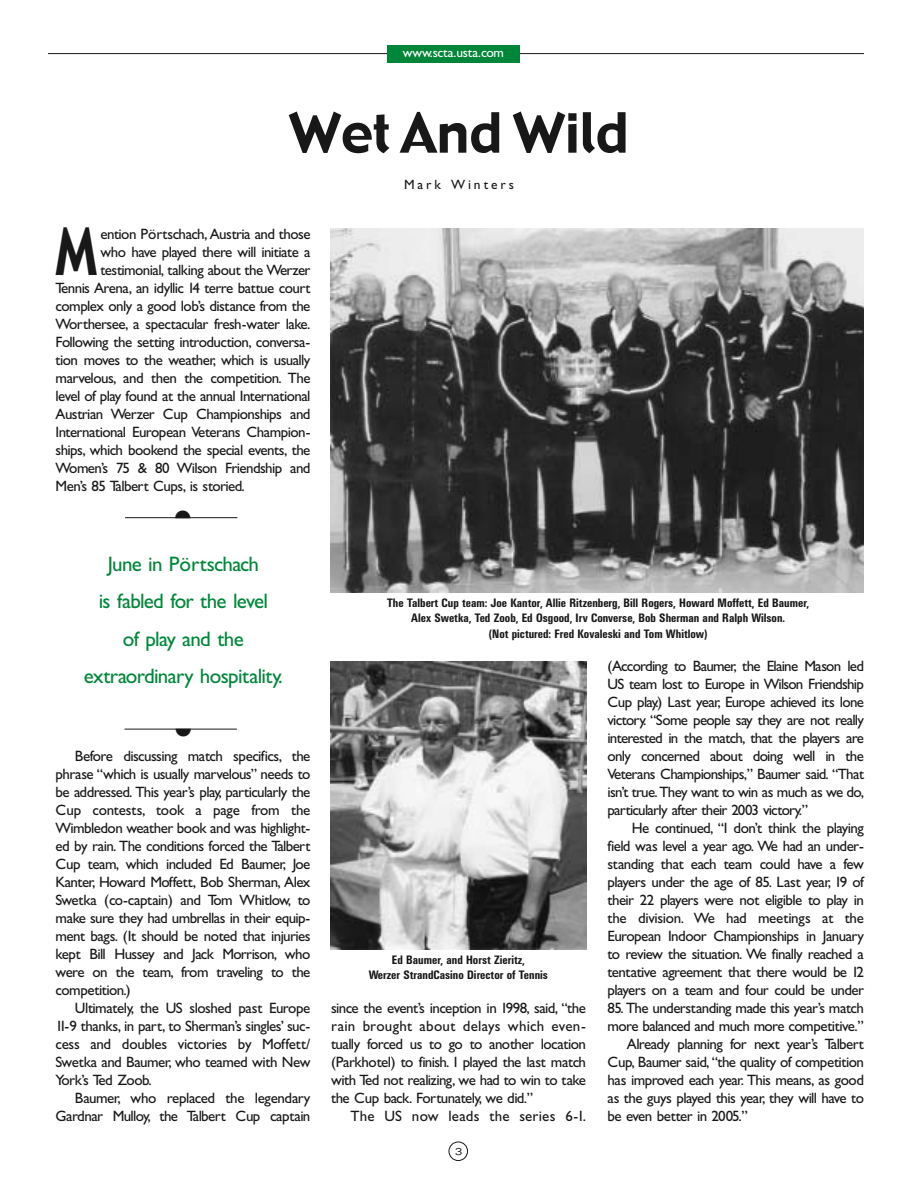
<style>
.page{position:relative;width:918px;height:1188px;background:#fff}
.page>*{position:absolute;margin:0;border:0;box-sizing:border-box;transform-origin:0 0}
.t1{font:63.6px "Gadget";color:#181819;scale:.75 1}
.t2{font:54px "Gadget";color:#181819}
.t3{font:21px/37.5px "Gill Sans";letter-spacing:-.035em;color:#008639;text-align:center}
.t4{font:15px/18px "Gill Sans";letter-spacing:-.035em;color:#181819;text-align:justify}
.t5{font:15px "Gill Sans";letter-spacing:.015em;color:#181819}
.t6{font:13.5px "Gill Sans";letter-spacing:-.015em;color:#fff}
.t7{font:13.5px "Gill Sans";letter-spacing:.215em;color:#181819}
.t8{font:12.75px/15.3px "U67";color:#181819;text-align:center}
.t9{font:10.5px "U53";color:#181819}
</style>
<div class="page">
<div style="left:449px;top:1142px;width:19px;height:19px;border:1px solid #181819;border-radius:50%"></div>
<hr style="left:48px;top:53px;width:816px;height:1px;background:#181819">
<div style="left:387px;top:46px;width:133px;height:17px;background:#008639"></div>
<img style="left:331px;top:662px;width:255px;height:288px">
<hr style="left:125px;top:517px;width:112px;height:1px;background:#181819">
<hr style="left:125px;top:729px;width:112px;height:1px;background:#181819">
<img style="left:331px;top:228px;width:533px;height:365px">
<svg style="left:175px;top:517px;width:15px;height:1px"></svg>
<svg style="left:176px;top:729px;width:15px;height:1px"></svg>
<p class="t6" style="left:403px;top:48px;width:103px">www.scta.usta.com</p>
<h2 class="t2" style="left:289px;top:112px;width:341px">Wet And Wild</h2>
<p class="t7" style="left:404px;top:179px;width:112px">Mark Winters</p>
<h1 class="t1" style="left:56px;top:227px;width:57px">M</h1>
<p class="t4" style="left:100px;top:226px;width:212px">ention Pörtschach, Austria and those</p>
<p class="t4" style="left:100px;top:244px;width:212px">who have played there will initiate a</p>
<p class="t4" style="left:100px;top:262px;width:212px">testimonial, talking about the Werzer</p>
<p class="t4" style="left:56px;top:280px;width:256px">Tennis Arena, an idyllic 14 terre battue court</p>
<p class="t4" style="left:56px;top:298px;width:256px">complex only a good lob’s distance from the</p>
<p class="t4" style="left:56px;top:316px;width:256px">Worthersee, a spectacular fresh-water lake.</p>
<p class="t4" style="left:56px;top:334px;width:256px">Following the setting introduction, conversa-</p>
<p class="t4" style="left:56px;top:352px;width:256px">tion moves to the weather, which is usually</p>
<p class="t4" style="left:56px;top:370px;width:256px">marvelous, and then the competition. The</p>
<p class="t4" style="left:56px;top:388px;width:256px">level of play found at the annual International</p>
<p class="t4" style="left:56px;top:406px;width:256px">Austrian Werzer Cup Championships and</p>
<p class="t4" style="left:56px;top:424px;width:256px">International European Veterans Champion-</p>
<p class="t4" style="left:56px;top:442px;width:256px">ships, which bookend the special events, the</p>
<p class="t4" style="left:56px;top:460px;width:256px">Women’s 75 &amp; 80 Wilson Friendship and</p>
<p class="t4" style="left:56px;top:478px;width:191px">Men’s 85 Talbert Cups, is storied.</p>
<h3 class="t3" style="left:84px;top:547px;width:200px">June in Pörtschach<br>is fabled for the level<br>of play and the extraordinary hospitality.</h3>
<p class="t4" style="left:56px;top:748px;width:256px;text-indent:19px">Before discussing match specifics, the phrase “which is usually marvelous” needs to be addressed. This year’s play, particularly the Cup contests, took a page from the Wimbledon weather book and was highlight&shy;ed by rain. The conditions forced the Talbert Cup team, which included Ed Baumer, Joe Kanter, Howard Moffett, Bob Sherman, Alex Swetka (co-captain) and Tom Whitlow, to make sure they had umbrellas in their equip&shy;ment bags. (It should be noted that injuries kept Bill Hussey and Jack Morrison, who were on the team, from traveling to the competition.)</p>
<p class="t4" style="left:56px;top:1000px;width:256px;text-indent:19px">Ultimately, the US sloshed past Europe 11-9 thanks, in part, to Sherman’s singles’ suc&shy;cess and doubles victories by Moffett/ Swetka and Baumer, who teamed with New York’s Ted Zoob.</p>
<p class="t4" style="left:56px;top:1090px;width:256px;text-align:right">Baumer, who replaced the legendary<br>Gardnar Mulloy, the Talbert Cup captain</p>
<p class="t8" style="left:387px;top:596px;width:423px">The Talbert Cup team: Joe Kantor, Allie Ritzenberg, Bill Rogers, Howard Moffett, Ed Baumer,<br>Alex Swetka, Ted Zoob, Ed Osgood, Irv Converse, Bob Sherman and Ralph Wilson.<br>(Not pictured: Fred Kovaleski and Tom Whitlow)</p>
<p class="t8" style="left:369px;top:953px;width:181px">Ed Baumer, and Horst Zieritz,<br>Werzer StrandCasino Director of Tennis</p>
<p class="t4" style="left:331px;top:1001px;width:256px">since the event’s inception in 1998, said, “the rain brought about delays which even&shy;tually forced us to go to another location (Parkhotel) to finish. I played the last match with Ted not realizing, we had to win to take the Cup back. Fortunately, we did.”</p>
<p class="t5" style="left:350px;top:1111px;width:237px">The US now leads the series 6-1.</p>
<p class="t9" style="left:455px;top:1148px;width:9px">3</p>
<p class="t4" style="left:608px;top:659px;width:258px">(According to Baumer, the Elaine Mason led US team lost to Europe in Wilson Friendship Cup play.) Last year, Europe achieved its lone victory. “Some people say they are not really interested in the match, that the players are only concerned about doing well in the Veterans Championships,” Baumer said. “That isn’t true. They want to win as much as we do, particularly after their 2003 victory.”</p>
<p class="t4" style="left:608px;top:821px;width:258px;text-indent:24px">He continued, “I don’t think the playing field was level a year ago. We had an under&shy;standing that each team could have a few players under the age of 85. Last year, 19 of their 22 players were not eligible to play in the division. We had meetings at the European Indoor Championships in January to review the situation. We finally reached a tentative agreement that there would be 12 players on a team and four could be under</p>
<p class="t4" style="left:608px;top:1001px;width:258px">85. The understanding made this year’s match</p>
<p class="t4" style="left:608px;top:1019px;width:258px">more balanced and much more competitive.”</p>
<p class="t4" style="left:627px;top:1037px;width:239px">Already planning for next year’s Talbert</p>
<p class="t4" style="left:608px;top:1055px;width:258px">Cup, Baumer said, “the quality of competition</p>
<p class="t4" style="left:608px;top:1073px;width:258px">has improved each year. This means, as good</p>
<p class="t4" style="left:608px;top:1091px;width:258px">as the guys played this year, they will have to</p>
<p class="t4" style="left:608px;top:1109px;width:142px">be even better in 2005.”</p>
</div>
